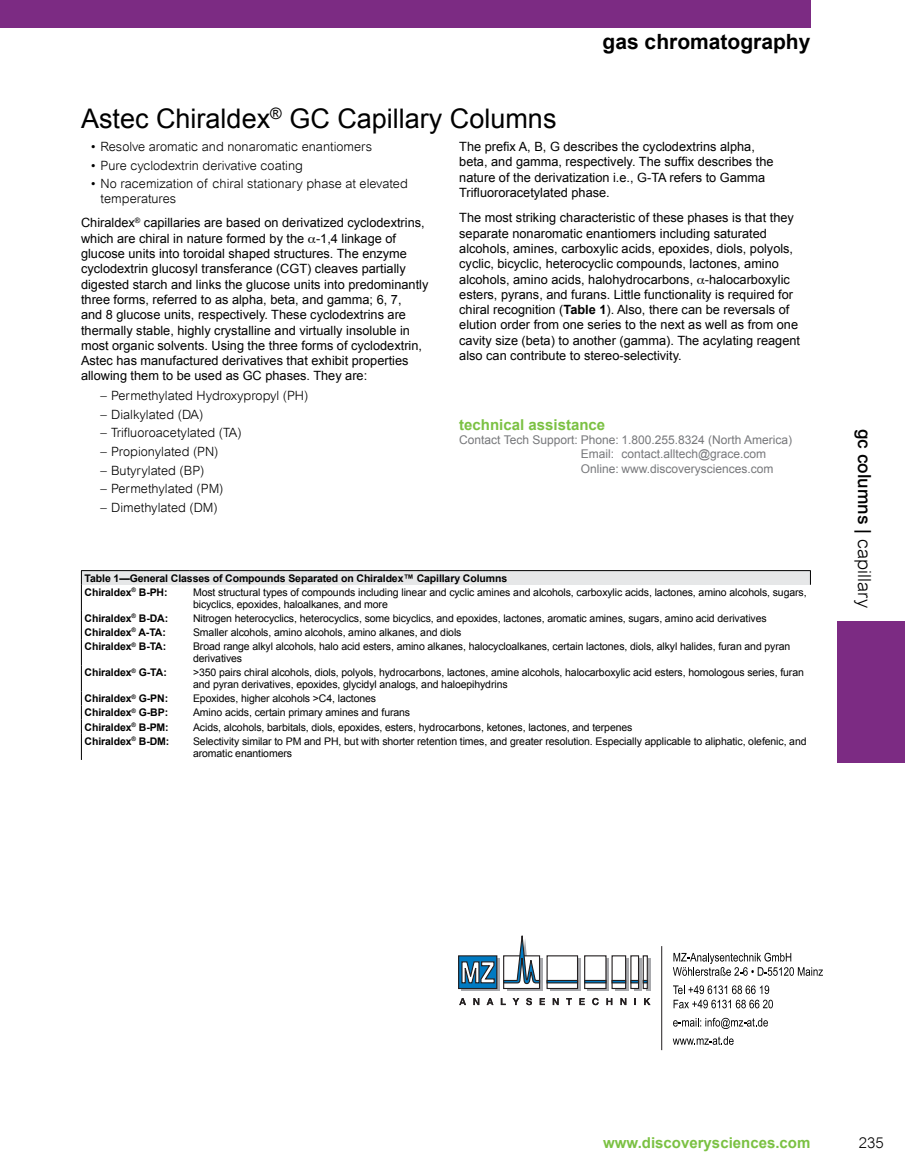
<style>
.page{position:relative;width:905px;height:1175px;background:#fff}
.page>*{position:absolute;margin:0;border:0;box-sizing:border-box;transform-origin:0 0}
.t1{font:27px "Arial";color:#000}
.t2{font:700 21px "Arial";color:#000}
.t3{font:500 18px "Arial";color:#000}
.t4{font:700 15px "Arial";color:#7bc143}
.t5{font:300 15px "Arial";color:#000}
.t6{font:12.75px/15.3px "Arial";color:#000}
.t7{font:300 12.75px/15.3px "Arial";color:#000}
.t8{font:12px/14.4px "Arial";color:#77787b}
.t9{font:10.5px/12px "Arial";letter-spacing:-.01em;color:#000}
.t10{font:700 10.5px/14.1px "Arial";letter-spacing:-.01em;color:#000}
.s1{font-weight:700}
.s2{font-weight:300}
</style>
<div class="page">
<div style="left:0;top:0;width:810px;height:27px;background:#7c2b83"></div>
<div style="left:837px;top:621px;width:67px;height:142px;background:#7c2b83"></div>
<div style="left:81px;top:570px;width:729px;height:15px;background:#e6e7e8"></div>
<svg style="left:810px;top:571px;width:1px;height:14px"></svg>
<hr style="left:81px;top:570px;width:109px;height:1px;background:#000">
<hr style="left:190px;top:570px;width:620px;height:1px;background:#000">
<svg style="left:81px;top:571px;width:1px;height:189px"></svg>
<svg style="left:673px;top:952px;width:150px;height:23px"></svg>
<svg style="left:673px;top:985px;width:100px;height:23px"></svg>
<svg style="left:673px;top:1017px;width:95px;height:12px"></svg>
<svg style="left:672px;top:1036px;width:61px;height:8px"></svg>
<div style="left:458px;top:955px;width:39px;height:34px;border:1px solid #231f20"></div>
<svg style="left:459px;top:935px;width:191px;height:70px"></svg>
<hr style="left:661px;top:946px;width:1px;height:104px;background:#231f20">
<h1 class="t1" style="left:81px;top:100px;width:477px">Astec Chiraldex<sup>®</sup> GC Capillary Columns</h1>
<h2 class="t2" style="left:602px;top:28px;width:209px">gas chromatography</h2>
<p class="t7" style="left:90px;top:139px;width:284px">• Resolve aromatic and nonaromatic enantiomers</p>
<p class="t7" style="left:90px;top:157px;width:214px">• Pure cyclodextrin derivative coating</p>
<p class="t7" style="left:101px;top:176px;width:309px;text-indent:-11px">• No racemization of chiral stationary phase at elevated temperatures</p>
<p class="t6" style="left:81px;top:215px;width:349px">Chiraldex<sup>®</sup> capillaries are based on derivatized cyclodextrins, which are chiral in nature formed by the -1,4 linkage of glucose units into toroidal shaped structures. The enzyme cyclodextrin glucosyl transferance (CGT) cleaves partially digested starch and links the glucose units into predominantly three forms, referred to as alpha, beta, and gamma; 6, 7,<br>and 8 glucose units, respectively. These cyclodextrins are thermally stable, highly crystalline and virtually insoluble in most organic solvents. Using the three forms of cyclodextrin, Astec has manufactured derivatives that exhibit properties allowing them to be used as GC phases. They are:</p>
<p class="t7" style="left:101px;top:388px;width:209px">– Permethylated Hydroxypropyl (PH)</p>
<p class="t7" style="left:101px;top:407px;width:104px">– Dialkylated (DA)</p>
<p class="t7" style="left:101px;top:425px;width:142px">– Trifluoroacetylated (TA)</p>
<p class="t7" style="left:101px;top:444px;width:119px">– Propionylated (PN)</p>
<p class="t7" style="left:101px;top:462px;width:105px">– Butyrylated (BP)</p>
<p class="t7" style="left:101px;top:481px;width:124px">– Permethylated (PM)</p>
<p class="t7" style="left:101px;top:499px;width:119px">– Dimethylated (DM)</p>
<p class="t6" style="left:459px;top:139px;width:316px">The prefix A, B, G describes the cyclodextrins alpha, beta, and gamma, respectively. The suffix describes the nature of the derivatization i.e., G-TA refers to Gamma Trifluororacetylated phase.</p>
<p class="t6" style="left:459px;top:210px;width:342px">The most striking characteristic of these phases is that they separate nonaromatic enantiomers including saturated alcohols, amines, carboxylic acids, epoxides, diols, polyols, cyclic, bicyclic, heterocyclic compounds, lactones, amino alcohols, amino acids, halohydrocarbons, -halocarboxylic esters, pyrans, and furans. Little functionality is required for chiral recognition (<span class="s1">Table 1</span>). Also, there can be reversals of elution order from one series to the next as well as from one cavity size (beta) to another (gamma). The acylating reagent also can contribute to stereo-selectivity.</p>
<p class="t4" style="left:459px;top:414px;width:147px">technical assistance</p>
<p class="t8" style="left:580px;top:433px;width:213px;text-indent:-122px">Contact Tech Support: Phone: 1.800.255.8324 (North America)<br>Email: contact.alltech@grace.com<br>Online: www.discoverysciences.com</p>
<p class="t10" style="left:85px;top:571px;width:424px">Table 1—General Classes of Compounds Separated on Chiraldex™ Capillary Columns<br>Chiraldex<sup>®</sup> B-PH:</p>
<p class="t9" style="left:193px;top:586px;width:615px">Most structural types of compounds including linear and cyclic amines and alcohols, carboxylic acids, lactones, amino alcohols, sugars, bicyclics, epoxides, haloalkanes, and more</p>
<p class="t10" style="left:85px;top:611px;width:85px">Chiraldex<sup>®</sup> B-DA:</p>
<p class="t9" style="left:193px;top:612px;width:575px">Nitrogen heterocyclics, heterocyclics, some bicyclics, and epoxides, lactones, aromatic amines, sugars, amino acid derivatives</p>
<p class="t10" style="left:85px;top:625px;width:83px">Chiraldex<sup>®</sup> A-TA:</p>
<p class="t9" style="left:193px;top:626px;width:270px">Smaller alcohols, amino alcohols, amino alkanes, and diols</p>
<p class="t10" style="left:85px;top:639px;width:83px">Chiraldex<sup>®</sup> B-TA:</p>
<p class="t9" style="left:193px;top:640px;width:599px">Broad range alkyl alcohols, halo acid esters, amino alkanes, halocycloalkanes, certain lactones, diols, alkyl halides, furan and pyran derivatives</p>
<p class="t10" style="left:85px;top:665px;width:84px">Chiraldex<sup>®</sup> G-TA:</p>
<p class="t9" style="left:193px;top:666px;width:612px">&gt;350 pairs chiral alcohols, diols, polyols, hydrocarbons, lactones, amine alcohols, halocarboxylic acid esters, homologous series, furan and pyran derivatives, epoxides, glycidyl analogs, and haloepihydrins</p>
<p class="t10" style="left:85px;top:692px;width:85px">Chiraldex<sup>®</sup> G-PN:</p>
<p class="t9" style="left:193px;top:692px;width:185px">Epoxides, higher alcohols &gt;C4, lactones</p>
<p class="t10" style="left:85px;top:706px;width:85px">Chiraldex<sup>®</sup> G-BP:</p>
<p class="t9" style="left:193px;top:707px;width:219px">Amino acids, certain primary amines and furans</p>
<p class="t10" style="left:85px;top:720px;width:86px">Chiraldex<sup>®</sup> B-PM:</p>
<p class="t9" style="left:193px;top:721px;width:441px">Acids, alcohols, barbitals, diols, epoxides, esters, hydrocarbons, ketones, lactones, and terpenes</p>
<p class="t10" style="left:85px;top:734px;width:86px">Chiraldex<sup>®</sup> B-DM:</p>
<p class="t9" style="left:193px;top:735px;width:615px">Selectivity similar to PM and PH, but with shorter retention times, and greater resolution. Especially applicable to aliphatic, olefenic, and aromatic enantiomers</p>
<h3 class="t3" style="left:875px;top:428px;width:181px;rotate:90deg">gc columns | <span class="s2">capillary</span></h3>
<p class="t4" style="left:603px;top:1132px;width:209px">www.discoverysciences.com</p>
<p class="t5" style="left:858px;top:1134px;width:27px">235</p>
</div>
